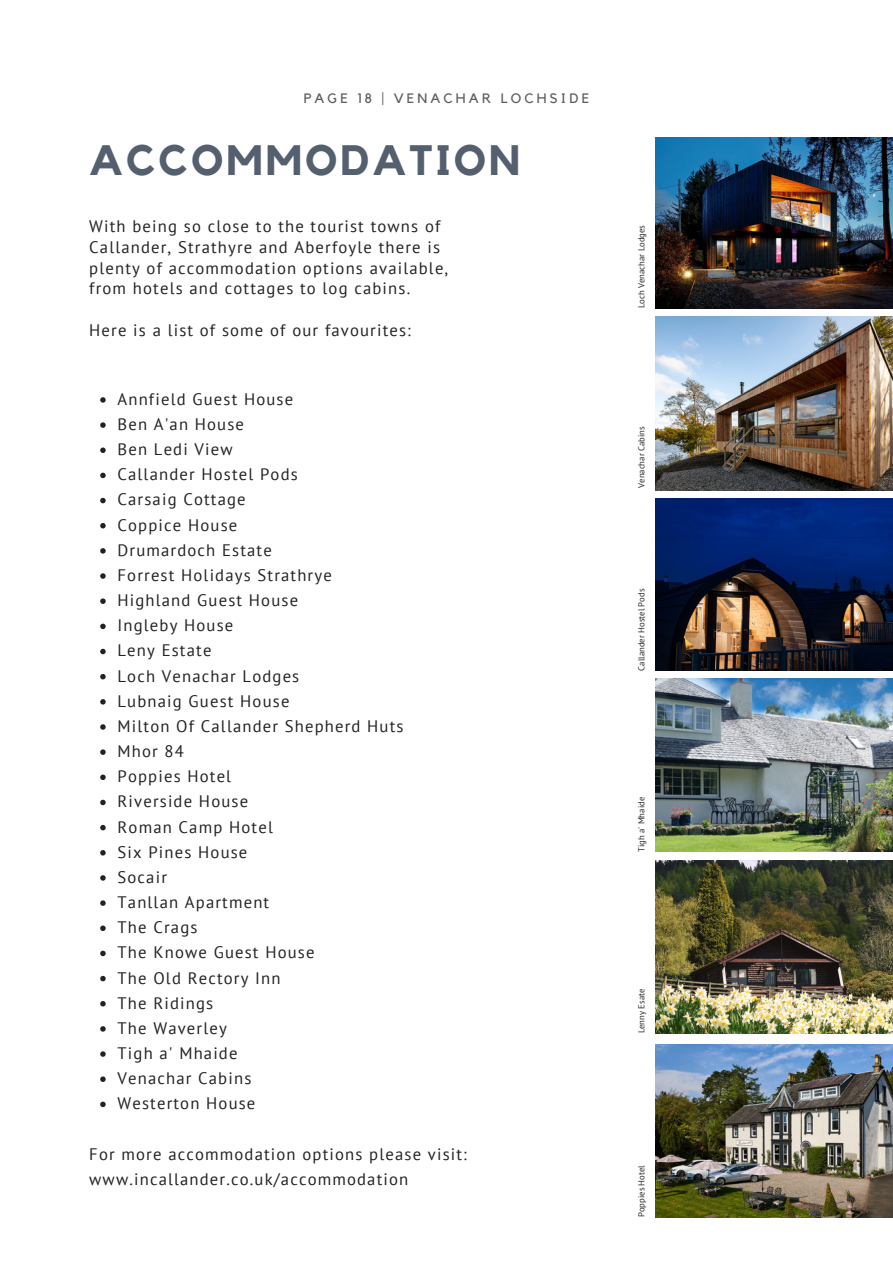
<style>
.page{position:relative;width:893px;height:1264px;background:#fff}
.page>*{position:absolute;margin:0;border:0;box-sizing:border-box;transform-origin:0 0}
.t1{font:700 42.3px "Kollektif";letter-spacing:.07em;color:#545f6f}
.t2{font:16.65px/20.7px "PT Sans";letter-spacing:.07em;color:#222}
.t3{font:13.65px "Kollektif";letter-spacing:.23em;color:#222}
.t4{font:8.7px "PT Sans";color:#222}
</style>
<div class="page">
<img style="left:655px;top:317px;width:237px;height:173px">
<img style="left:655px;top:498px;width:237px;height:172px">
<img style="left:655px;top:678px;width:237px;height:174px">
<img style="left:655px;top:860px;width:237px;height:173px">
<img style="left:655px;top:1044px;width:237px;height:173px">
<img style="left:655px;top:137px;width:237px;height:171px">
<svg style="left:100px;top:397px;width:6px;height:5px"></svg>
<svg style="left:100px;top:422px;width:6px;height:6px"></svg>
<svg style="left:100px;top:447px;width:6px;height:6px"></svg>
<svg style="left:100px;top:472px;width:6px;height:6px"></svg>
<svg style="left:100px;top:498px;width:6px;height:5px"></svg>
<svg style="left:100px;top:523px;width:6px;height:5px"></svg>
<svg style="left:100px;top:548px;width:6px;height:5px"></svg>
<svg style="left:100px;top:573px;width:6px;height:6px"></svg>
<svg style="left:100px;top:598px;width:6px;height:6px"></svg>
<svg style="left:100px;top:623px;width:6px;height:6px"></svg>
<svg style="left:100px;top:648px;width:6px;height:6px"></svg>
<svg style="left:100px;top:674px;width:6px;height:5px"></svg>
<svg style="left:100px;top:699px;width:6px;height:5px"></svg>
<svg style="left:100px;top:724px;width:6px;height:5px"></svg>
<svg style="left:100px;top:749px;width:6px;height:6px"></svg>
<svg style="left:100px;top:774px;width:6px;height:6px"></svg>
<svg style="left:100px;top:799px;width:6px;height:6px"></svg>
<svg style="left:100px;top:825px;width:6px;height:5px"></svg>
<svg style="left:100px;top:850px;width:6px;height:5px"></svg>
<svg style="left:100px;top:875px;width:6px;height:5px"></svg>
<svg style="left:100px;top:900px;width:6px;height:5px"></svg>
<svg style="left:100px;top:925px;width:6px;height:6px"></svg>
<svg style="left:100px;top:950px;width:6px;height:6px"></svg>
<svg style="left:100px;top:975px;width:6px;height:6px"></svg>
<svg style="left:100px;top:1001px;width:6px;height:5px"></svg>
<svg style="left:100px;top:1026px;width:6px;height:5px"></svg>
<svg style="left:100px;top:1051px;width:6px;height:5px"></svg>
<svg style="left:100px;top:1076px;width:6px;height:5px"></svg>
<svg style="left:100px;top:1101px;width:6px;height:6px"></svg>
<p class="t3" style="left:303px;top:92px;width:287px">PAGE 18 | VENACHAR LOCHSIDE</p>
<p class="t1" style="left:89px;top:140px;width:432px">ACCOMMODATION</p>
<p class="t2" style="left:89px;top:215px;width:360px">With being so close to the tourist towns of Callander, Strathyre and Aberfoyle there is plenty of accommodation options available, from hotels and cottages to log cabins.</p>
<p class="t2" style="left:89px;top:319px;width:323px">Here is a list of some of our favourites:</p>
<p class="t2" style="left:117px;top:388px;width:177px">Annfield Guest House</p>
<p class="t2" style="left:117px;top:413px;width:128px">Ben A'an House</p>
<p class="t2" style="left:117px;top:438px;width:117px">Ben Ledi View</p>
<p class="t2" style="left:117px;top:464px;width:182px">Callander Hostel Pods</p>
<p class="t2" style="left:117px;top:489px;width:130px">Carsaig Cottage</p>
<p class="t2" style="left:117px;top:514px;width:121px">Coppice House</p>
<p class="t2" style="left:117px;top:539px;width:156px">Drumardoch Estate</p>
<p class="t2" style="left:117px;top:564px;width:216px">Forrest Holidays Strathrye</p>
<p class="t2" style="left:117px;top:589px;width:182px">Highland Guest House</p>
<p class="t2" style="left:117px;top:614px;width:117px">Ingleby House</p>
<p class="t2" style="left:117px;top:640px;width:95px">Leny Estate</p>
<p class="t2" style="left:117px;top:665px;width:183px">Loch Venachar Lodges</p>
<p class="t2" style="left:117px;top:690px;width:173px">Lubnaig Guest House</p>
<p class="t2" style="left:117px;top:715px;width:287px">Milton Of Callander Shepherd Huts</p>
<p class="t2" style="left:117px;top:740px;width:68px">Mhor 84</p>
<p class="t2" style="left:117px;top:765px;width:115px">Poppies Hotel</p>
<p class="t2" style="left:117px;top:790px;width:132px">Riverside House</p>
<p class="t2" style="left:117px;top:816px;width:157px">Roman Camp Hotel</p>
<p class="t2" style="left:117px;top:841px;width:131px">Six Pines House</p>
<p class="t2" style="left:117px;top:866px;width:51px">Socair</p>
<p class="t2" style="left:117px;top:891px;width:153px">Tanllan Apartment</p>
<p class="t2" style="left:117px;top:916px;width:81px">The Crags</p>
<p class="t2" style="left:117px;top:941px;width:198px">The Knowe Guest House</p>
<p class="t2" style="left:117px;top:967px;width:165px">The Old Rectory Inn</p>
<p class="t2" style="left:117px;top:992px;width:97px">The Ridings</p>
<p class="t2" style="left:117px;top:1017px;width:111px">The Waverley</p>
<p class="t2" style="left:117px;top:1042px;width:121px">Tigh a' Mhaide</p>
<p class="t2" style="left:117px;top:1067px;width:135px">Venachar Cabins</p>
<p class="t2" style="left:117px;top:1092px;width:139px">Westerton House</p>
<p class="t2" style="left:89px;top:1143px;width:379px">For more accommodation options please visit:</p>
<p class="t2" style="left:89px;top:1168px;width:320px">www.incallander.co.uk/accommodation</p>
<p class="t4" style="left:635px;top:308px;width:85px;rotate:-90deg">Loch Venachar Lodges</p>
<p class="t4" style="left:635px;top:488px;width:63px;rotate:-90deg">Venachar Cabins</p>
<p class="t4" style="left:635px;top:670px;width:83px;rotate:-90deg">Callander Hostel Pods</p>
<p class="t4" style="left:635px;top:851px;width:56px;rotate:-90deg">Tigh a' Mhaide</p>
<p class="t4" style="left:635px;top:1033px;width:46px;rotate:-90deg">Lenny Esate</p>
<p class="t4" style="left:635px;top:1216px;width:53px;rotate:-90deg">Poppies Hotel</p>
</div>
